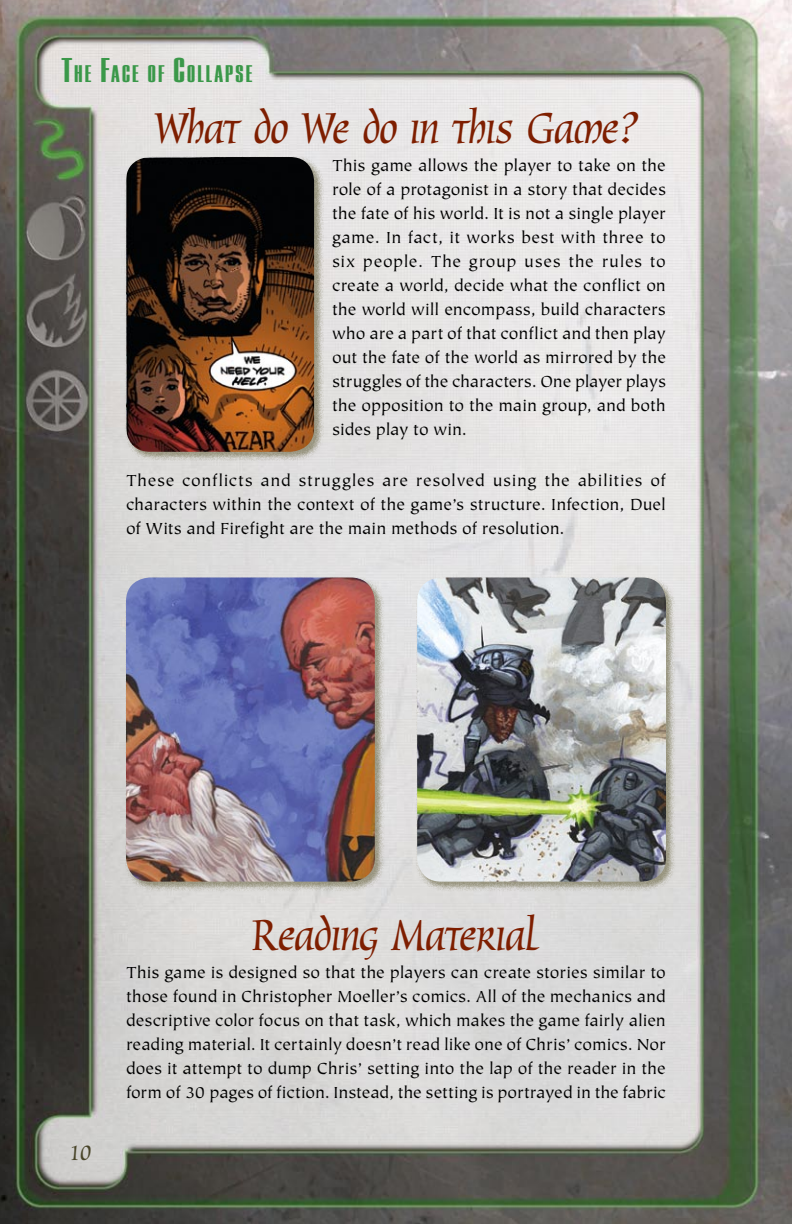
<style>
.page{position:relative;width:792px;height:1224px;background:#fff}
.page>*{position:absolute;margin:0;border:0;box-sizing:border-box;transform-origin:0 0}
.t1{font:50px "Oxford";letter-spacing:-.035em;color:#7e1e00}
.t2{font:800 25.2px "Europa Grotesque";letter-spacing:.085em;color:#3a9849}
.t3{font:24px "Oxford";color:#484428}
.t4{font:18px/24px "Tiepolo";color:#000;text-align:justify}
.s1{font-size:36px}
</style>
<div class="page">
<img style="left:0;top:0;width:792px;height:1224px">
<div style="left:416px;top:576px;width:260px;height:316px;background:#7e7a5c;opacity:.75"></div>
<img style="left:417px;top:578px;width:249px;height:304px;border-radius:24px">
<div style="left:125px;top:576px;width:260px;height:316px;background:#7e7a5c;opacity:.75"></div>
<img style="left:126px;top:578px;width:249px;height:304px;border-radius:24px">
<div style="left:125px;top:156px;width:199px;height:306px;background:#7e7a5c;opacity:.75"></div>
<img style="left:126px;top:157px;width:188px;height:295px;border-radius:24px">
<h2 class="t2" style="left:62px;top:57px;width:192px"><span class="s1">T</span>HE <span class="s1">F</span>ACE OF <span class="s1">C</span>OLLAPSE</h2>
<h1 class="t1" style="left:154px;top:101px;width:485px">What do We do in this Game?</h1>
<p class="t4" style="left:332px;top:154px;width:335px">This game allows the player to take on the role of a protagonist in a story that decides the fate of his world. It is not a single player game. In fact, it works best with three to six people. The group uses the rules to create a world, decide what the conflict on the world will encompass, build characters who are a part of that conflict and then play out the fate of the world as mirrored by the struggles of the characters. One player plays the opposition to the main group, and both sides play to win.</p>
<p class="t4" style="left:126px;top:469px;width:541px">These conflicts and struggles are resolved using the abilities of characters within the context of the game’s structure. Infection, Duel of Wits and Firefight are the main methods of resolution.</p>
<h3 class="t3" style="left:69px;top:1140px;width:24px">10</h3>
<h1 class="t1" style="left:252px;top:909px;width:289px">Reading Material</h1>
<p class="t4" style="left:126px;top:961px;width:541px">This game is designed so that the players can create stories similar to those found in Christopher Moeller’s comics. All of the mechanics and descriptive color focus on that task, which makes the game fairly alien reading material. It certainly doesn’t read like one of Chris’ comics. Nor does it attempt to dump Chris’ setting into the lap of the reader in the form of 30 pages of fiction. Instead, the setting is portrayed in the fabric</p>
</div>
